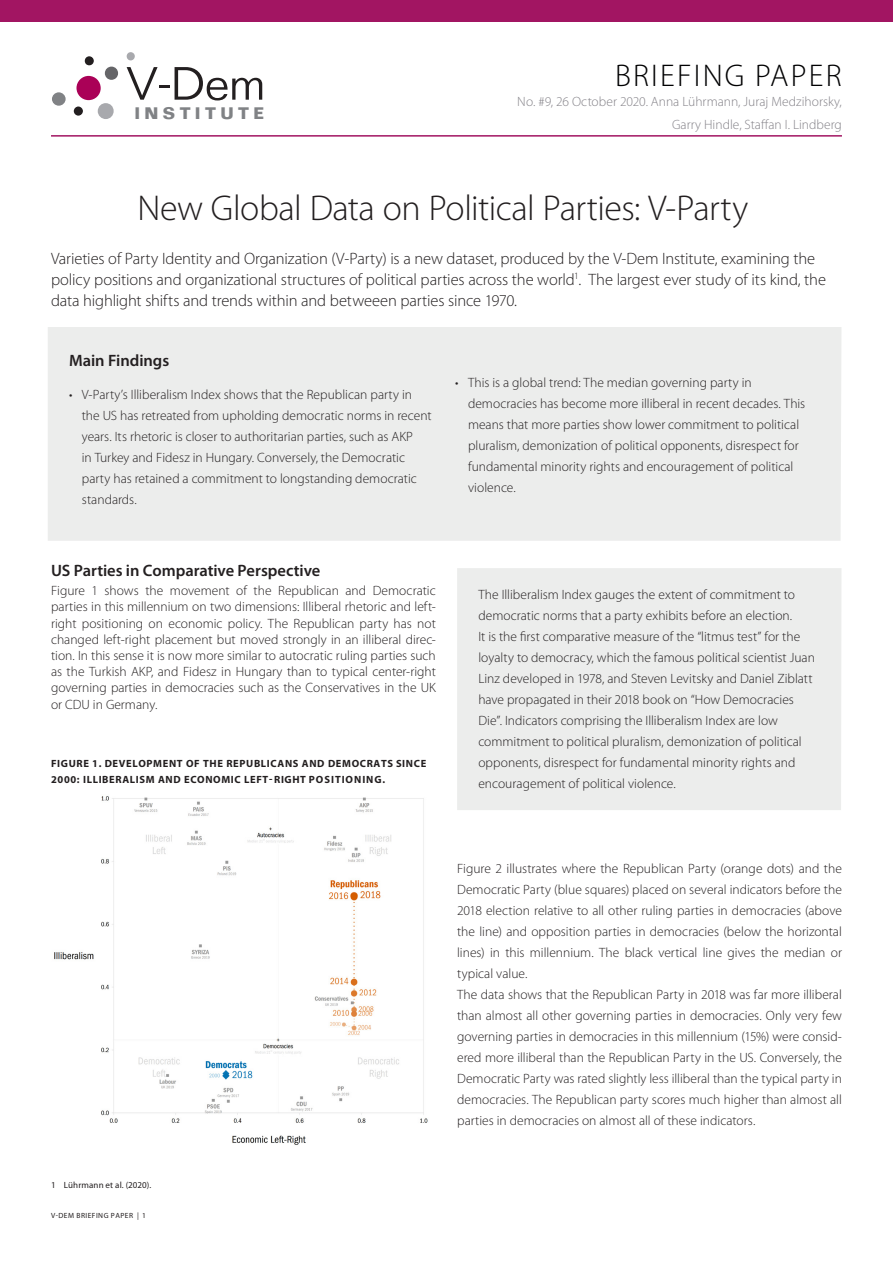
<style>
.page{position:relative;width:893px;height:1263px;background:#fff}
.page>*{position:absolute;margin:0;border:0;box-sizing:border-box;transform-origin:0 0}
.t1{font:300 36px "Myriad Pro";letter-spacing:-.015em;color:#231f20}
.t2{font:300 31.5px "Myriad Pro";letter-spacing:.07em;color:#000002}
.VD_header_text{font:300 16.5px/21px "Myriad Pro";letter-spacing:-.005em;color:#231f20}
.VD_image_box{font:600 16.5px "Myriad Pro";letter-spacing:-.005em;color:#231f20}
.VD_subheading-2{font:600 16.5px "Myriad Pro";letter-spacing:-.005em;color:#231f20}
.t3{font:700 16.35px "Folio Std";letter-spacing:.265em;color:#808285}
.VD_box_bulletlist{font:300 13.5px/21px "Myriad Pro";color:#231f20}
.VD_bodytext{font:300 13.5px/21px "Myriad Pro";color:#231f20;text-align:justify}
.VD_image_box-2{font:300 13.5px/16.2px "Myriad Pro";color:#231f20;text-align:justify}
.VD_header_text-2{font:300 13.5px "Myriad Pro";color:#848288}
.VD_image_box-3{font:700 10.5px/15.1px "Myriad Pro";letter-spacing:.06em;color:#231f20}
.VD_footnote{font:9px "Myriad Pro";letter-spacing:.015em;color:#231f20}
.t4{font:7.5px "Myriad Pro";letter-spacing:.06em;color:#231f20}
</style>
<div class="page">
<div style="left:0;top:0;width:893px;height:21px;background:#a21562"></div>
<hr style="left:51px;top:135px;width:791px;height:2px;background:#a21562">
<div style="left:48px;top:327px;width:793px;height:214px;background:#ecedec"></div>
<div style="left:76px;top:76px;width:25px;height:24px;background:#aa0157;border-radius:50%"></div>
<div style="left:98px;top:103px;width:16px;height:16px;background:#a8a9ad;border-radius:50%"></div>
<div style="left:52px;top:92px;width:14px;height:14px;background:#808285;border-radius:50%"></div>
<div style="left:105px;top:67px;width:13px;height:13px;background:#656568;border-radius:50%"></div>
<div style="left:74px;top:106px;width:9px;height:10px;background:#231f20;border-radius:50%"></div>
<div style="left:85px;top:56px;width:9px;height:9px;background:#231f20;border-radius:50%"></div>
<div style="left:127px;top:52px;width:8px;height:8px;background:#a8a9ad;border-radius:50%"></div>
<svg style="left:127px;top:67px;width:42px;height:33px"></svg>
<svg style="left:175px;top:67px;width:87px;height:33px"></svg>
<div style="left:457px;top:568px;width:384px;height:242px;background:#ecedec"></div>
<img style="left:54px;top:796px;width:374px;height:349px">
<p class="t3" style="left:134px;top:103px;width:131px">INSTITUTE</p>
<p class="t2" style="left:615px;top:57px;width:228px">BRIEFING PAPER</p>
<p class="VD_header_text-2" style="left:517px;top:94px;width:326px">No. #9, 26 October 2020. Anna Lührmann, Juraj Medzihorsky,</p>
<p class="VD_header_text-2" style="left:672px;top:116px;width:171px">Garry Hindle, Staffan I. Lindberg</p>
<p class="t1" style="left:138px;top:187px;width:612px">New Global Data on Political Parties: V-Party</p>
<p class="VD_header_text" style="left:51px;top:247px;width:776px">Varieties of Party Identity and Organization (V-Party) is a new dataset, produced by the V-Dem Institute, examining the policy positions and organizational structures of political parties across the world<sup>1</sup>. The largest ever study of its kind, the data highlight shifts and trends within and betweeen parties since 1970.</p>
<p class="VD_subheading-2" style="left:69px;top:350px;width:102px">Main Findings</p>
<p class="VD_box_bulletlist" style="left:82px;top:383px;width:351px;text-indent:-13px">• V-Party’s Illiberalism Index shows that the Republican party in the US has retreated from upholding democratic norms in recent years. Its rhetoric is closer to authoritarian parties, such as AKP<br>in Turkey and Fidesz in Hungary. Conversely, the Democratic party has retained a commitment to longstanding democratic standards.</p>
<p class="VD_box_bulletlist" style="left:468px;top:372px;width:339px;text-indent:-13px">• This is a global trend: The median governing party in democracies has become more illiberal in recent decades. This means that more parties show lower commitment to political pluralism, demonization of political opponents, disrespect for fundamental minority rights and encouragement of political violence.</p>
<p class="VD_image_box" style="left:51px;top:560px;width:271px">US Parties in Comparative Perspective</p>
<p class="VD_image_box-2" style="left:51px;top:582px;width:386px">Figure 1 shows the movement of the Republican and Democratic parties in this millennium on two dimensions: Illiberal rhetoric and left&shy;right positioning on economic policy. The Republican party has not changed left-right placement but moved strongly in an illiberal direc&shy;tion. In this sense it is now more similar to autocratic ruling parties such as the Turkish AKP, and Fidesz in Hungary than to typical center-right governing parties in democracies such as the Conservatives in the UK or CDU in Germany.</p>
<p class="VD_image_box-3" style="left:51px;top:756px;width:377px">FIGURE 1. DEVELOPMENT OF THE REPUBLICANS AND DEMOCRATS SINCE<br>2000: ILLIBERALISM AND ECONOMIC LEFT-RIGHT POSITIONING.</p>
<p class="VD_box_bulletlist" style="left:478px;top:583px;width:338px">The Illiberalism Index gauges the extent of commitment to democratic norms that a party exhibits before an election.<br>It is the first comparative measure of the “litmus test” for the loyalty to democracy, which the famous political scientist Juan Linz developed in 1978, and Steven Levitsky and Daniel Ziblatt have propagated in their 2018 book on “How Democracies Die”. Indicators comprising the Illiberalism Index are low commitment to political pluralism, demonization of political opponents, disrespect for fundamental minority rights and encouragement of political violence.</p>
<p class="VD_footnote" style="left:51px;top:1179px;width:102px">1 Lührmann et al. (2020).</p>
<p class="t4" style="left:51px;top:1211px;width:96px">V-DEM BRIEFING PAPER | 1</p>
<p class="VD_bodytext" style="left:457px;top:858px;width:386px">Figure 2 illustrates where the Republican Party (orange dots) and the Democratic Party (blue squares) placed on several indicators before the 2018 election relative to all other ruling parties in democracies (above the line) and opposition parties in democracies (below the horizontal lines) in this millennium. The black vertical line gives the median or typical value.</p>
<p class="VD_bodytext" style="left:457px;top:984px;width:386px">The data shows that the Republican Party in 2018 was far more illiberal than almost all other governing parties in democracies. Only very few governing parties in democracies in this millennium (15%) were consid&shy;ered more illiberal than the Republican Party in the US. Conversely, the Democratic Party was rated slightly less illiberal than the typical party in democracies. The Republican party scores much higher than almost all parties in democracies on almost all of these indicators.</p>
</div>
